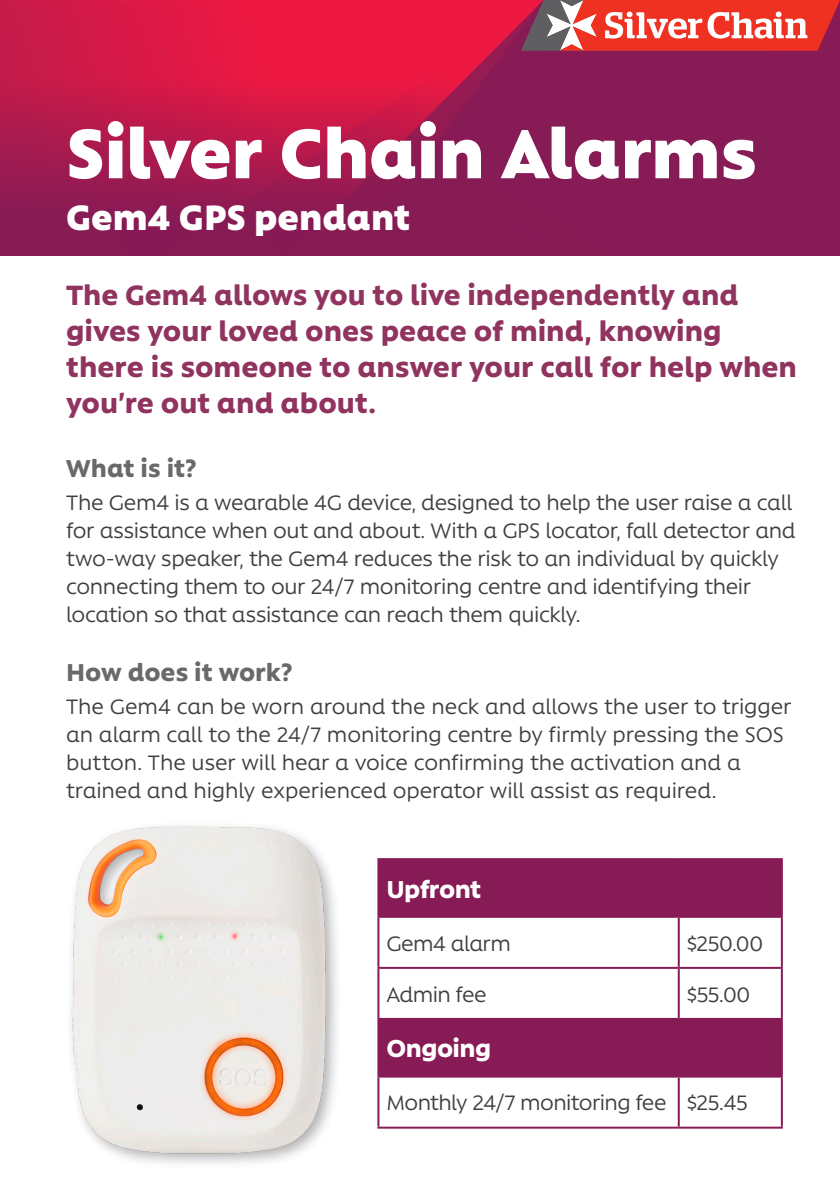
<style>
.page{position:relative;width:840px;height:1191px;background:#fff}
.page>*{position:absolute;margin:0;border:0;box-sizing:border-box;transform-origin:0 0}
.t1{font:900 80px "Rawson Alt";letter-spacing:-.005em;color:#fff}
.t2{font:900 40.2px "Rawson Alt";color:#fff}
.t3{font:800 32px/36px "Rawson Alt";color:#90335f}
.t4{font:800 28px "Rawson Alt";color:#69696c}
.Copy{font:800 28px "Rawson Alt";letter-spacing:-.02em;color:#fff}
.Copy-2{font:24px/28px "Rawson Alt";letter-spacing:-.01em;color:#3e3e3f}
</style>
<div class="page">
<svg style="left:0;top:3px;width:165px;height:252px;background:#b01a4d"></svg>
<svg style="left:165px;top:3px;width:125px;height:252px;background:#bd194a"></svg>
<svg style="left:290px;top:0;width:63px;height:255px;background:#c11949"></svg>
<svg style="left:353px;top:0;width:486px;height:255px;background:#951a52"></svg>
<svg style="left:521px;top:0;width:318px;height:50px"></svg>
<svg style="left:379px;top:860px;width:401px;height:215px;fill:#871b55"></svg>
<hr style="left:377px;top:858px;width:301px;height:2px;background:#871b55">
<hr style="left:377px;top:860px;width:2px;height:55px;background:#871b55">
<hr style="left:678px;top:858px;width:104px;height:2px;background:#871b55">
<hr style="left:780px;top:860px;width:2px;height:55px;background:#871b55">
<hr style="left:377px;top:915px;width:301px;height:2px;background:#871b55">
<hr style="left:377px;top:917px;width:2px;height:50px;background:#871b55">
<hr style="left:678px;top:915px;width:104px;height:2px;background:#871b55">
<hr style="left:677px;top:917px;width:2px;height:50px;background:#871b55">
<hr style="left:780px;top:917px;width:2px;height:50px;background:#871b55">
<hr style="left:377px;top:967px;width:301px;height:2px;background:#871b55">
<hr style="left:377px;top:969px;width:2px;height:49px;background:#871b55">
<hr style="left:678px;top:967px;width:104px;height:2px;background:#871b55">
<hr style="left:677px;top:969px;width:2px;height:49px;background:#871b55">
<hr style="left:780px;top:969px;width:2px;height:49px;background:#871b55">
<hr style="left:377px;top:1018px;width:301px;height:2px;background:#871b55">
<hr style="left:377px;top:1020px;width:2px;height:55px;background:#871b55">
<hr style="left:678px;top:1018px;width:104px;height:2px;background:#871b55">
<hr style="left:780px;top:1020px;width:2px;height:55px;background:#871b55">
<hr style="left:377px;top:1075px;width:301px;height:2px;background:#871b55">
<hr style="left:377px;top:1077px;width:2px;height:49px;background:#871b55">
<hr style="left:678px;top:1075px;width:104px;height:2px;background:#871b55">
<hr style="left:677px;top:1077px;width:2px;height:49px;background:#871b55">
<hr style="left:780px;top:1077px;width:2px;height:49px;background:#871b55">
<hr style="left:377px;top:1126px;width:301px;height:2px;background:#871b55">
<hr style="left:678px;top:1126px;width:104px;height:2px;background:#871b55">
<div style="left:65px;top:820px;width:277px;height:349px;background:#231f20;opacity:.35"></div>
<img style="left:66px;top:821px;width:267px;height:347px">
<p class="t1" style="left:66px;top:108px;width:692px">Silver Chain Alarms</p>
<p class="t2" style="left:66px;top:195px;width:346px">Gem4 GPS pendant</p>
<p class="t3" style="left:66px;top:276px;width:732px">The Gem4 allows you to live independently and gives your loved ones peace of mind, knowing there is someone to answer your call for help when you’re out and about.</p>
<p class="t4" style="left:66px;top:452px;width:132px">What is it?</p>
<p class="Copy-2" style="left:66px;top:489px;width:730px">The Gem4 is a wearable 4G device, designed to help the user raise a call for assistance when out and about. With a GPS locator, fall detector and two-way speaker, the Gem4 reduces the risk to an individual by quickly connecting them to our 24/7 monitoring centre and identifying their location so that assistance can reach them quickly.</p>
<p class="t4" style="left:66px;top:656px;width:228px">How does it work?</p>
<p class="Copy-2" style="left:66px;top:693px;width:726px">The Gem4 can be worn around the neck and allows the user to trigger an alarm call to the 24/7 monitoring centre by firmly pressing the SOS button. The user will hear a voice confirming the activation and a trained and highly experienced operator will assist as required.</p>
<p class="Copy" style="left:386px;top:873px;width:96px">Upfront</p>
<p class="Copy-2" style="left:386px;top:929px;width:126px">Gem4 alarm</p>
<p class="Copy-2" style="left:686px;top:929px;width:78px">$250.00</p>
<p class="Copy-2" style="left:386px;top:980px;width:102px">Admin fee</p>
<p class="Copy-2" style="left:686px;top:980px;width:65px">$55.00</p>
<p class="Copy" style="left:386px;top:1033px;width:106px">Ongoing</p>
<p class="Copy-2" style="left:386px;top:1089px;width:281px">Monthly 24/7 monitoring fee</p>
<p class="Copy-2" style="left:686px;top:1089px;width:62px">$25.45</p>
</div>
